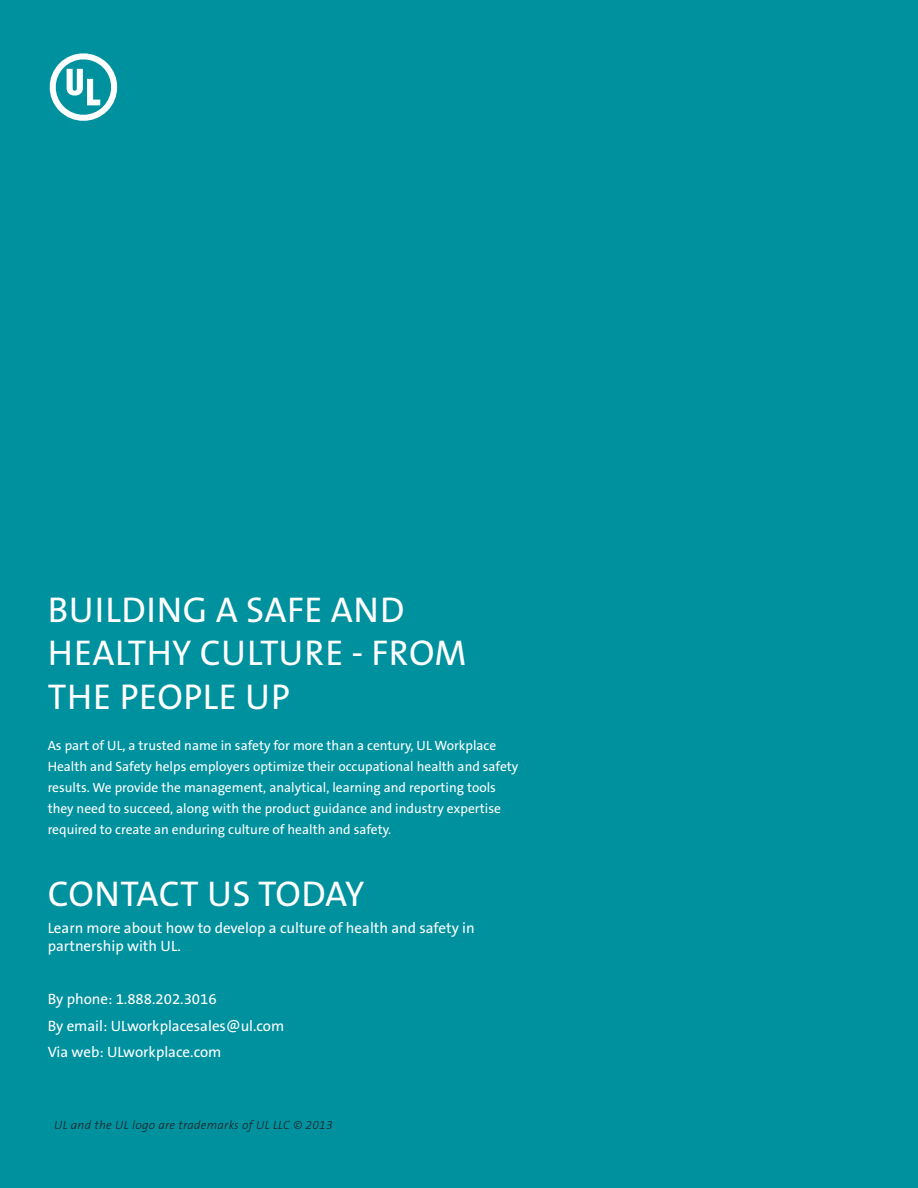
<style>
.page{position:relative;width:918px;height:1188px;background:#00919f}
.page>*{position:absolute;margin:0;border:0;box-sizing:border-box;transform-origin:0 0}
.t1{font:36px/43.5px "The Sans B W5 Plain";letter-spacing:.015em;color:#fff}
.t2{font:15px/26.7px "The Sans B W5 Plain";color:#fff}
.t3{font:13.5px/21px "The Sans B W5 Plain";color:#fff}
.t4{font:italic 300 12px "The Sans B W3";letter-spacing:.025em;color:#231f20}
</style>
<div class="page">
<svg style="left:49px;top:53px;width:69px;height:68px"></svg>
<h1 class="t1" style="left:48px;top:588px;width:420px">BUILDING A SAFE AND<br>HEALTHY CULTURE - FROM<br>THE PEOPLE UP</h1>
<p class="t3" style="left:48px;top:735px;width:472px">As part of UL, a trusted name in safety for more than a century, UL Workplace Health and Safety helps employers optimize their occupational health and safety results. We provide the management, analytical, learning and reporting tools they need to succeed, along with the product guidance and industry expertise required to create an enduring culture of health and safety.</p>
<h1 class="t1" style="left:48px;top:872px;width:318px">CONTACT US TODAY</h1>
<p class="t2" style="left:48px;top:919px;width:429px;line-height:18px">Learn more about how to develop a culture of health and safety in partnership with UL.</p>
<p class="t2" style="left:48px;top:986px;width:238px">By phone: 1.888.202.3016<br>By email: ULworkplacesales@ul.com<br>Via web: ULworkplace.com</p>
<p class="t4" style="left:54px;top:1117px;width:280px">UL and the UL logo are trademarks of UL LLC © 2013</p>
</div>
